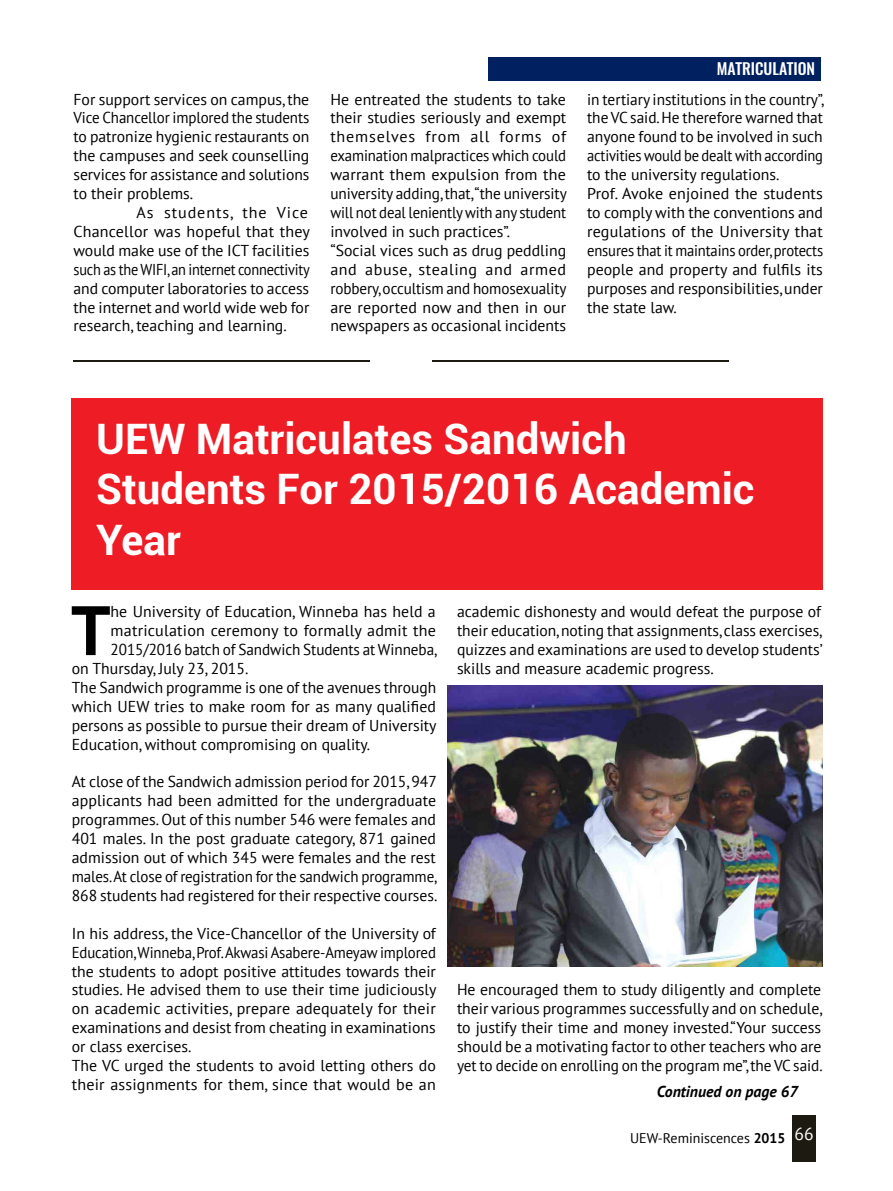
<style>
.page{position:relative;width:893px;height:1191px;background:#fff}
.page>*{position:absolute;margin:0;border:0;box-sizing:border-box;transform-origin:0 0}
.t1{font:700 69.83px "PT Sans";color:#000}
.t2{font:700 42px/50.4px "Roboto";color:#fff}
.t3{font:15.75px/18.9px "PT Sans";color:#000}
.t4{font:15.75px "PT Sans";color:#000;scale:.96 1}
.t5{font:15.75px "PT Sans";color:#000;scale:.91 1}
.t6{font:15.75px "PT Sans";color:#000;scale:.95 1}
.t7{font:15.75px "PT Sans";letter-spacing:.055em;color:#000}
.t8{font:italic 700 15.75px "PT Sans";color:#000}
.t9{font:500 15.75px "Oswald";color:#fff}
.t10{font:14px "PT Sans";color:#000}
.s1{font-weight:700}
</style>
<div class="page">
<div style="left:792px;top:1115px;width:24px;height:46px;background:#1d1b11"></div>
<hr style="left:74px;top:360px;width:296px;height:2px;background:#1d1b11">
<hr style="left:432px;top:360px;width:296px;height:1px;background:#1d1b11">
<div style="left:72px;top:398px;width:751px;height:191px;background:#ee1c24"></div>
<img style="left:447px;top:685px;width:376px;height:282px">
<div style="left:488px;top:58px;width:333px;height:23px;background:#002060"></div>
<p class="t3" style="left:74px;top:89px;width:237px">For support services on campus, the</p>
<p class="t6" style="left:74px;top:108px;width:250px">Vice Chancellor implored the students</p>
<p class="t3" style="left:74px;top:127px;width:237px">to patronize hygienic restaurants on</p>
<p class="t3" style="left:74px;top:146px;width:237px">the campuses and seek counselling</p>
<p class="t3" style="left:74px;top:165px;width:237px">services for assistance and solutions</p>
<p class="t3" style="left:74px;top:184px;width:121px">to their problems.</p>
<p class="t7" style="left:137px;top:202px;width:173px">As students, the Vice</p>
<p class="t3" style="left:74px;top:221px;width:238px">Chancellor was hopeful that they</p>
<p class="t3" style="left:74px;top:240px;width:237px">would make use of the ICT facilities</p>
<p class="t5" style="left:74px;top:259px;width:261px">such as the WIFI, an internet connectivity</p>
<p class="t3" style="left:74px;top:278px;width:237px">and computer laboratories to access</p>
<p class="t3" style="left:74px;top:297px;width:237px">the internet and world wide web for</p>
<p class="t3" style="left:74px;top:316px;width:215px">research, teaching and learning.</p>
<p class="t9" style="left:717px;top:57px;width:100px">MATRICULATION</p>
<p class="t3" style="left:330px;top:89px;width:238px">He entreated the students to take their studies seriously and exempt themselves from all forms of examination malpractices which could warrant them expulsion from the university adding, that,“the university will not deal leniently with any student involved in such practices”.<br>“Social vices such as drug peddling and abuse, stealing and armed robbery, occultism and homosexuality are reported now and then in our newspapers as occasional incidents</p>
<p class="t3" style="left:587px;top:89px;width:239px">in tertiary institutions in the country”, the VC said. He therefore warned that anyone found to be involved in such activities would be dealt with according to the university regulations.<br>Prof. Avoke enjoined the students to comply with the conventions and regulations of the University that ensures that it maintains order, protects people and property and fulfils its purposes and responsibilities, under the state law.</p>
<h2 class="t2" style="left:96px;top:412px;width:660px">UEW Matriculates Sandwich<br>Students For 2015/2016 Academic<br>Year</h2>
<h1 class="t1" style="left:71px;top:584px;width:41px">T</h1>
<p class="t3" style="left:111px;top:602px;width:327px">he University of Education, Winneba has held a</p>
<p class="t3" style="left:111px;top:621px;width:327px">matriculation ceremony to formally admit the</p>
<p class="t4" style="left:111px;top:639px;width:342px">2015/2016 batch of Sandwich Students at Winneba,</p>
<p class="t3" style="left:72px;top:658px;width:178px">on Thursday, July 23, 2015.</p>
<p class="t3" style="left:72px;top:677px;width:366px">The Sandwich programme is one of the avenues through</p>
<p class="t3" style="left:72px;top:696px;width:366px">which UEW tries to make room for as many qualified</p>
<p class="t3" style="left:72px;top:715px;width:366px">persons as possible to pursue their dream of University</p>
<p class="t3" style="left:72px;top:734px;width:300px">Education, without compromising on quality.</p>
<p class="t3" style="left:72px;top:772px;width:367px;text-align:justify">At close of the Sandwich admission period for 2015, 947 applicants had been admitted for the undergraduate programmes. Out of this number 546 were females and 401 males. In the post graduate category, 871 gained admission out of which 345 were females and the rest males. At close of registration for the sandwich programme, 868 students had registered for their respective courses.</p>
<p class="t3" style="left:72px;top:923px;width:366px">In his address, the Vice-Chancellor of the University of Education, Winneba, Prof. Akwasi Asabere-Ameyaw implored the students to adopt positive attitudes towards their studies. He advised them to use their time judiciously on academic activities, prepare adequately for their examinations and desist from cheating in examinations or class exercises.<br>The VC urged the students to avoid letting others do their assignments for them, since that would be an</p>
<p class="t3" style="left:457px;top:602px;width:367px;text-align:justify">academic dishonesty and would defeat the purpose of their education, noting that assignments, class exercises, quizzes and examinations are used to develop students’ skills and measure academic progress.</p>
<p class="t3" style="left:457px;top:980px;width:367px;text-align:justify">He encouraged them to study diligently and complete their various programmes successfully and on schedule, to justify their time and money invested.“Your success should be a motivating factor to other teachers who are yet to decide on enrolling on the program me”, the VC said.</p>
<p class="t8" style="left:657px;top:1081px;width:142px">Continued on page 67</p>
<p class="t10" style="left:630px;top:1128px;width:185px">UEW-Reminiscences <span class="s1">2015</span> <sup>66</sup></p>
</div>
